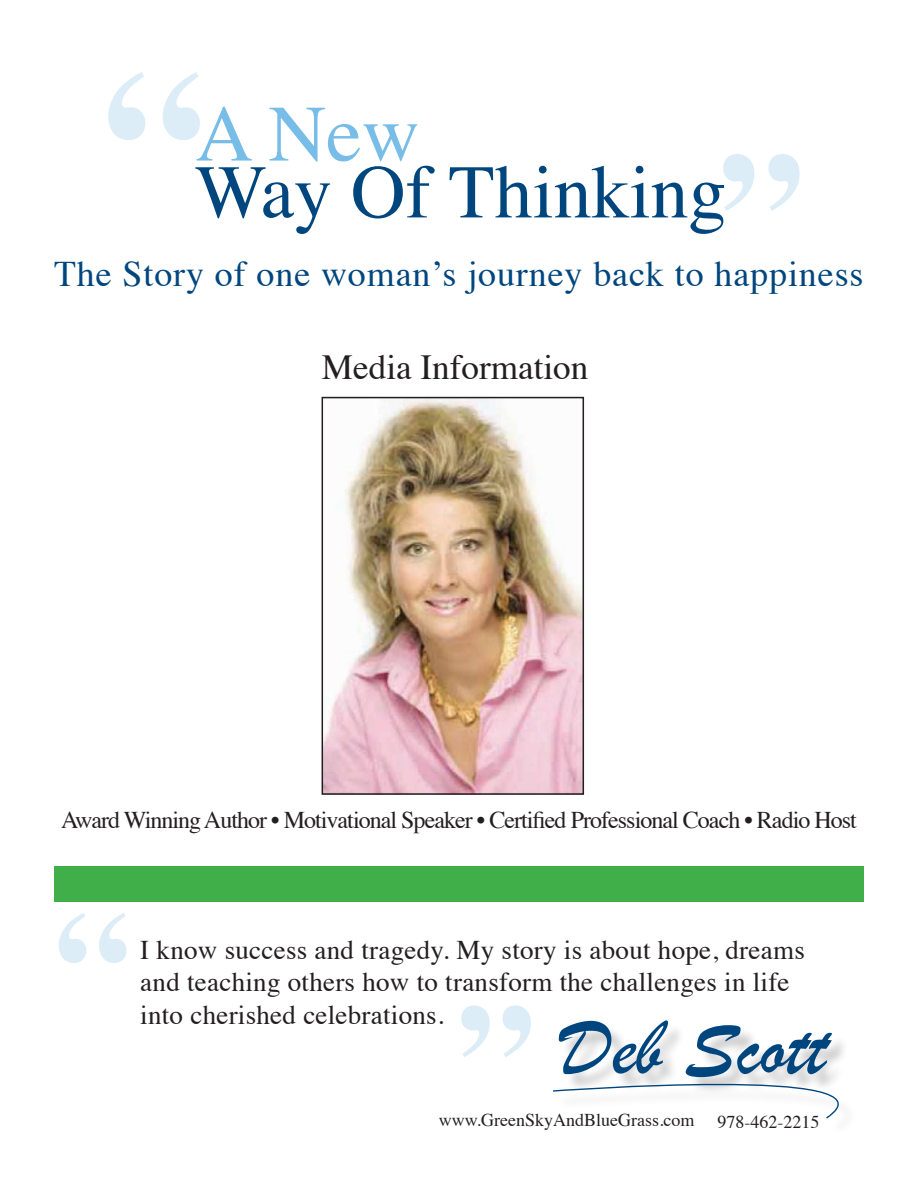
<style>
.page{position:relative;width:918px;height:1188px;background:#fff}
.page>*{position:absolute;margin:0;border:0;box-sizing:border-box;transform-origin:0 0}
.t1{font:700 202.35px "Times";color:#ddedf8}
.t2{font:700 169.35px "Times";color:#ddedf8}
.t3{font:700 154.2px "Times";color:#ddedf8}
.t4{font:700 149.25px "Times";color:#ddedf8}
.t5{font:80.7px "Brush Script";color:#00467e}
.t6{font:79.95px "Times";color:#78bde8}
.t7{font:75.75px "Times";color:#00467e}
.t8{font:36px "Times";letter-spacing:.025em;color:#00467e}
.t9{font:35.1px "Times";color:#231f20}
.t10{font:27px/32.4px "Times";letter-spacing:.01em;color:#231f20}
.t11{font:24px "Times";letter-spacing:-.04em;color:#231f20}
.t12{font:18px "Times";color:#231f20}
</style>
<div class="page">
<div style="left:555px;top:1023px;width:301px;height:113px;background:#231f20;opacity:.23"></div>
<svg style="left:553px;top:1065px;width:303px;height:55px"></svg>
<img style="left:325px;top:400px;width:256px;height:392px">
<div style="left:322px;top:397px;width:262px;height:398px;border:2px solid #231f20"></div>
<div style="left:54px;top:866px;width:810px;height:36px;background:#40ae49"></div>
<h1 class="t1" style="left:102px;top:-50px;width:103px">“</h1>
<h3 class="t7" style="left:195px;top:121px;width:533px">Way Of Thinking</h3>
<h2 class="t2" style="left:718px;top:52px;width:86px">”</h2>
<h3 class="t6" style="left:195px;top:59px;width:226px">A New</h3>
<h3 class="t8" style="left:54px;top:240px;width:811px">The Story of one woman’s journey back to happiness</h3>
<p class="t9" style="left:322px;top:334px;width:268px">Media Information</p>
<p class="t11" style="left:61px;top:798px;width:797px">Award Winning Author • Motivational Speaker • Certified Professional Coach • Radio Host</p>
<h3 class="t4" style="left:54px;top:823px;width:76px">“</h3>
<p class="t10" style="left:140px;top:931px;width:666px">I know success and tragedy. My story is about hope, dreams and teaching others how to transform the challenges in life into cherished celebrations.</p>
<h3 class="t3" style="left:457px;top:912px;width:79px">”</h3>
<h3 class="t5" style="left:560px;top:999px;width:267px">Deb Scott</h3>
<p class="t12" style="left:439px;top:1103px;width:257px">www.GreenSkyAndBlueGrass.com</p>
<p class="t12" style="left:718px;top:1105px;width:103px">978-462-2215</p>
</div>
